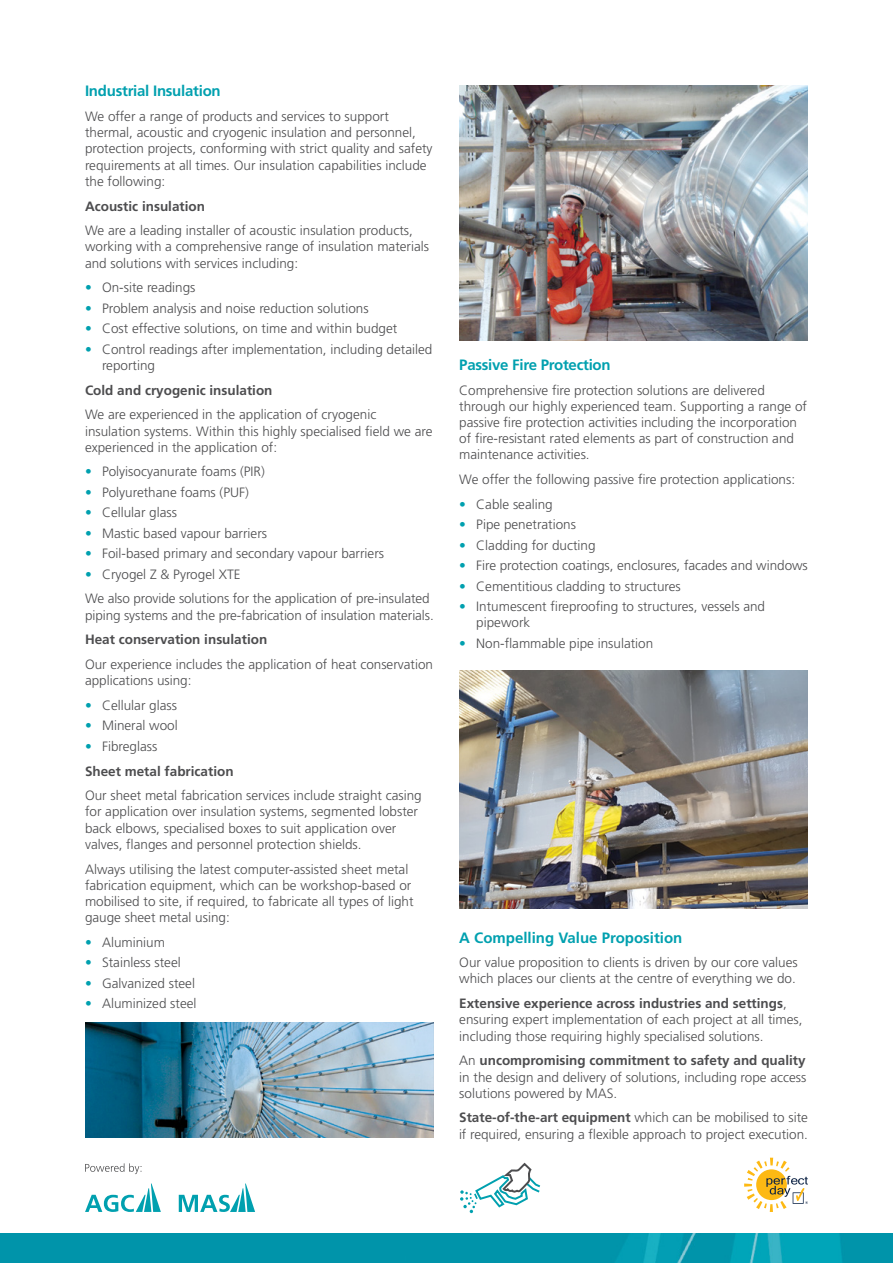
<style>
.page{position:relative;width:893px;height:1263px;background:#fff}
.page>*{position:absolute;margin:0;border:0;box-sizing:border-box;transform-origin:0 0}
.t1{font:700 15px "Frutiger LT Pro";letter-spacing:-.015em;color:#00a0af}
.t2{font:300 13.5px/16.2px "Frutiger LT Pro";color:#4d4d4f}
.t3{font:700 13.5px/24.8px "Frutiger LT Pro";color:#4d4d4f}
.s1{color:#00a0af}
.s2{font-weight:300;color:#00a0af}
.s3{font-weight:300}
.s4{font-weight:700}
</style>
<div class="page">
<svg style="left:85px;top:1163px;width:57px;height:11px"></svg>
<svg style="left:85px;top:1183px;width:76px;height:29px"></svg>
<svg style="left:179px;top:1183px;width:76px;height:29px"></svg>
<svg style="left:744px;top:1158px;width:64px;height:54px"></svg>
<svg style="left:460px;top:1163px;width:81px;height:50px"></svg>
<img style="left:0;top:1233px;width:893px;height:30px">
<img style="left:459px;top:85px;width:349px;height:255px">
<img style="left:459px;top:670px;width:349px;height:239px">
<img style="left:85px;top:1023px;width:349px;height:114px">
<p class="t1" style="left:85px;top:82px;width:137px">Industrial Insulation</p>
<p class="t2" style="left:85px;top:108px;width:349px">We offer a range of products and services to support thermal, acoustic and cryogenic insulation and personnel, protection projects, conforming with strict quality and safety requirements at all times. Our insulation capabilities include the following:</p>
<p class="t3" style="left:85px;top:193px;width:121px">Acoustic insulation</p>
<p class="t2" style="left:85px;top:223px;width:346px">We are a leading installer of acoustic insulation products, working with a comprehensive range of insulation materials and solutions with services including:</p>
<p class="t2" style="left:85px;top:280px;width:112px"><span class="s1">•</span> On-site readings</p>
<p class="t2" style="left:85px;top:300px;width:285px"><span class="s1">•</span> Problem analysis and noise reduction solutions</p>
<p class="t2" style="left:85px;top:321px;width:314px"><span class="s1">•</span> Cost effective solutions, on time and within budget</p>
<p class="t2" style="left:102px;top:341px;width:332px;text-indent:-17px"><span class="s1">•</span> Control readings after implementation, including detailed reporting</p>
<p class="t3" style="left:85px;top:378px;width:189px">Cold and cryogenic insulation</p>
<p class="t2" style="left:85px;top:407px;width:349px">We are experienced in the application of cryogenic insulation systems. Within this highly specialised field we are experienced in the application of:</p>
<p class="t2" style="left:85px;top:464px;width:181px"><span class="s1">•</span> Polyisocyanurate foams (PIR)</p>
<p class="t2" style="left:85px;top:484px;width:165px"><span class="s1">•</span> Polyurethane foams (PUF)</p>
<p class="t2" style="left:85px;top:505px;width:94px"><span class="s1">•</span> Cellular glass</p>
<p class="t2" style="left:85px;top:525px;width:184px"><span class="s1">•</span> Mastic based vapour barriers</p>
<p class="t2" style="left:85px;top:546px;width:301px"><span class="s1">•</span> Foil-based primary and secondary vapour barriers</p>
<p class="t2" style="left:85px;top:562px;width:346px;line-height:24.8px"><span class="s1">•</span> Cryogel Z &amp; Pyrogel XTE<br>We also provide solutions for the application of pre-insulated</p>
<p class="t2" style="left:85px;top:607px;width:350px">piping systems and the pre-fabrication of insulation materials.</p>
<p class="t3" style="left:85px;top:627px;width:184px">Heat conservation insulation</p>
<p class="t2" style="left:85px;top:656px;width:350px">Our experience includes the application of heat conservation applications using:</p>
<p class="t2" style="left:85px;top:697px;width:94px"><span class="s1">•</span> Cellular glass</p>
<p class="t2" style="left:85px;top:718px;width:94px"><span class="s1">•</span> Mineral wool</p>
<p class="t3" style="left:85px;top:734px;width:150px"><span class="s2">•</span> <span class="s3">Fibreglass<br></span>Sheet metal fabrication</p>
<p class="t2" style="left:85px;top:787px;width:338px">Our sheet metal fabrication services include straight casing for application over insulation systems, segmented lobster back elbows, specialised boxes to suit application over valves, flanges and personnel protection shields.</p>
<p class="t2" style="left:85px;top:861px;width:330px">Always utilising the latest computer-assisted sheet metal fabrication equipment, which can be workshop-based or mobilised to site, if required, to fabricate all types of light gauge sheet metal using:</p>
<p class="t2" style="left:85px;top:934px;width:82px"><span class="s1">•</span> Aluminium</p>
<p class="t2" style="left:85px;top:955px;width:97px"><span class="s1">•</span> Stainless steel</p>
<p class="t2" style="left:85px;top:975px;width:111px"><span class="s1">•</span> Galvanized steel</p>
<p class="t2" style="left:85px;top:995px;width:113px"><span class="s1">•</span> Aluminized steel</p>
<p class="t1" style="left:459px;top:356px;width:153px">Passive Fire Protection</p>
<p class="t2" style="left:459px;top:382px;width:349px">Comprehensive fire protection solutions are delivered through our highly experienced team. Supporting a range of passive fire protection activities including the incorporation of fire-resistant rated elements as part of construction and maintenance activities.</p>
<p class="t2" style="left:459px;top:471px;width:337px">We offer the following passive fire protection applications:</p>
<p class="t2" style="left:459px;top:496px;width:95px"><span class="s1">•</span> Cable sealing</p>
<p class="t2" style="left:459px;top:517px;width:118px"><span class="s1">•</span> Pipe penetrations</p>
<p class="t2" style="left:459px;top:537px;width:138px"><span class="s1">•</span> Cladding for ducting</p>
<p class="t2" style="left:459px;top:557px;width:350px"><span class="s1">•</span> Fire protection coatings, enclosures, facades and windows</p>
<p class="t2" style="left:459px;top:578px;width:223px"><span class="s1">•</span> Cementitious cladding to structures</p>
<p class="t2" style="left:476px;top:598px;width:290px;text-indent:-17px"><span class="s1">•</span> Intumescent fireproofing to structures, vessels and pipework</p>
<p class="t2" style="left:459px;top:635px;width:196px"><span class="s1">•</span> Non-flammable pipe insulation</p>
<p class="t1" style="left:459px;top:928px;width:225px">A Compelling Value Proposition</p>
<p class="t2" style="left:459px;top:954px;width:340px">Our value proposition to clients is driven by our core values which places our clients at the centre of everything we do.</p>
<p class="t2" style="left:459px;top:995px;width:345px"><span class="s4">Extensive experience across industries and settings</span>, ensuring expert implementation of each project at all times, including those requiring highly specialised solutions.</p>
<p class="t2" style="left:459px;top:1052px;width:349px;text-align:justify">An <span class="s4">uncompromising commitment to safety and quality </span>in the design and delivery of solutions, including rope access solutions powered by MAS.</p>
<p class="t2" style="left:459px;top:1110px;width:350px"><span class="s4">State-of-the-art equipment</span> which can be mobilised to site if required, ensuring a flexible approach to project execution.</p>
</div>
